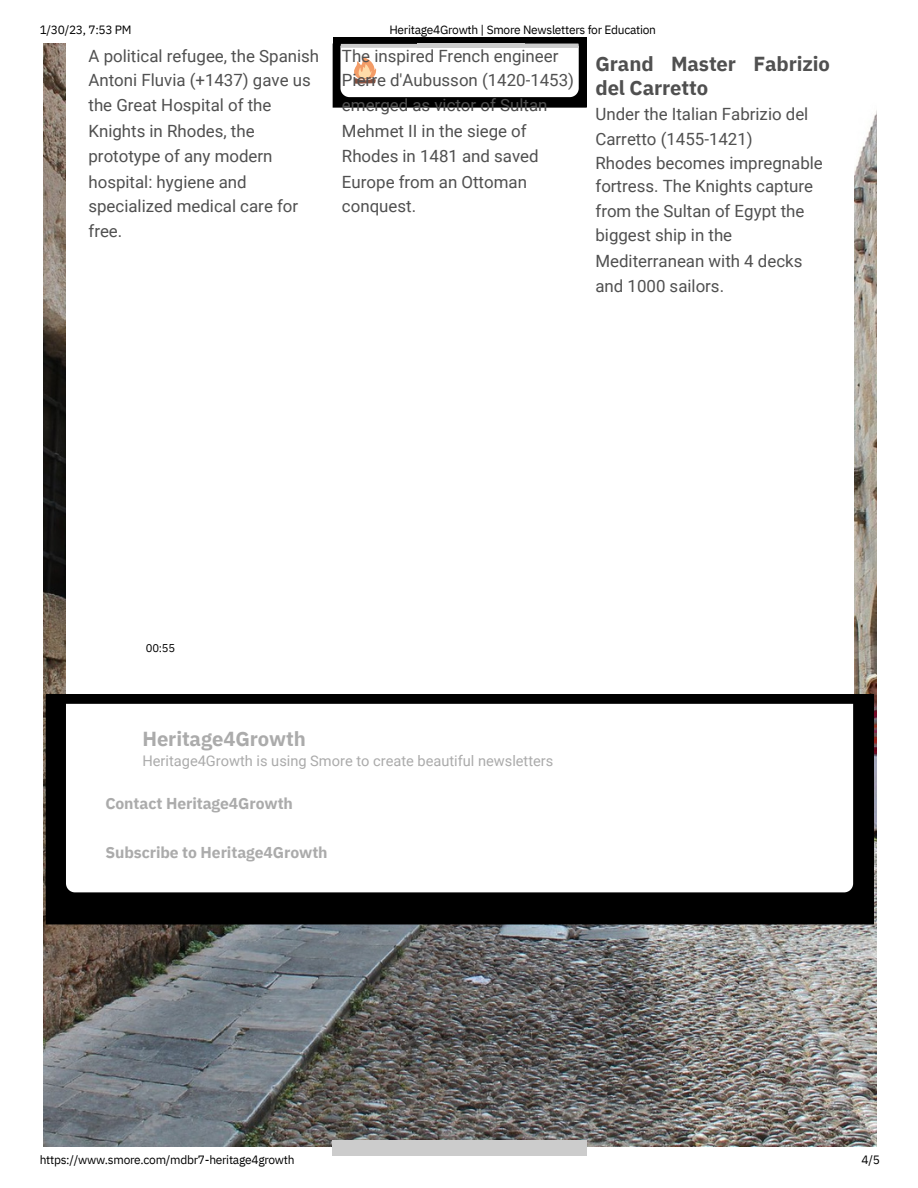
<style>
.page{position:relative;width:918px;height:1188px;background:#fff}
.page>*{position:absolute;margin:0;border:0;box-sizing:border-box;transform-origin:0 0}
.t1{font:700 20.25px/23.7px "IBM Plex Sans";letter-spacing:-.005em;color:#505050}
.t2{font:700 20.25px "IBM Plex Sans";letter-spacing:-.005em;color:#ababab}
.t3{font:16.8px/25px "Roboto";color:#505050}
.t4{font:700 15.75px "IBM Plex Sans";letter-spacing:-.005em;color:#ababab}
.t5{font:14.7px "Roboto";color:#ababab}
.t6{font:12px "IBM Plex Sans";letter-spacing:-.025em;color:#000}
.t7{font:11.25px "IBM Plex Sans";color:#000}
</style>
<div class="page">
<img style="left:44px;top:44px;width:832px;height:1102px">
<div style="left:66px;top:43px;width:787px;height:661px;background:#fff"></div>
<div style="left:46px;top:695px;width:827px;height:229px;background:#000"></div>
<div style="left:66px;top:704px;width:787px;height:188px;background:#fff"></div>
<div style="left:87px;top:782px;width:216px;height:40px;background:#fff"></div>
<div style="left:87px;top:830px;width:249px;height:41px;background:#fff"></div>
<div style="left:88px;top:727px;width:45px;height:45px;background:#fff"></div>
<div style="left:333px;top:38px;width:254px;height:69px;background:#000"></div>
<div style="left:340px;top:43px;width:239px;height:5px;background:#ccc"></div>
<div style="left:340px;top:46px;width:239px;height:51px;background:#fff"></div>
<div style="left:333px;top:1140px;width:254px;height:16px;background:#ccc"></div>
<div style="left:417px;top:43px;width:108px;height:5px;background:#ccc"></div>
<div style="left:525px;top:43px;width:54px;height:5px;background:#ccc"></div>
<p class="t6" style="left:40px;top:22px;width:94px">1/30/23, 7:53 PM</p>
<p class="t6" style="left:389px;top:22px;width:268px">Heritage4Growth | Smore Newsletters for Education</p>
<p class="t3" style="left:89px;top:43px;width:232px">A political refugee, the Spanish<br>Antoni Fluvia (+1437) gave us the Great Hospital of the<br>Knights in Rhodes, the prototype of any modern hospital: hygiene and specialized medical care for free.</p>
<h3 class="t3" style="left:342px;top:43px;width:234px">The inspired French engineer<br>Pierre d'Aubusson (1420-1453) emerged as victor of Sultan<br>Mehmet II in the siege of<br>Rhodes in 1481 and saved<br>Europe from an Ottoman conquest.</h3>
<p class="t1" style="left:595px;top:52px;width:236px">Grand Master Fabrizio del Carretto</p>
<h1 class="t3" style="left:595px;top:102px;width:229px">Under the Italian Fabrizio del<br>Carretto (1455-1421)<br>Rhodes becomes impregnable</h1>
<h1 class="t3" style="left:595px;top:174px;width:219px">fortress. The Knights capture from the Sultan of Egypt the biggest ship in the<br>Mediterranean with 4 decks and 1000 sailors.</h1>
<p class="t7" style="left:146px;top:640px;width:31px">00:55</p>
<h3 class="t2" style="left:143px;top:726px;width:165px">Heritage4Growth</h3>
<p class="t5" style="left:143px;top:752px;width:412px">Heritage4Growth is using Smore to create beautiful newsletters</p>
<p class="t4" style="left:105px;top:793px;width:189px">Contact Heritage4Growth</p>
<p class="t4" style="left:105px;top:842px;width:224px">Subscribe to Heritage4Growth</p>
<p class="t6" style="left:40px;top:1151px;width:256px">https://www.smore.com/mdbr7-heritage4growth</p>
<h3 class="t6" style="left:862px;top:1151px;width:20px">4/5</h3>
</div>
